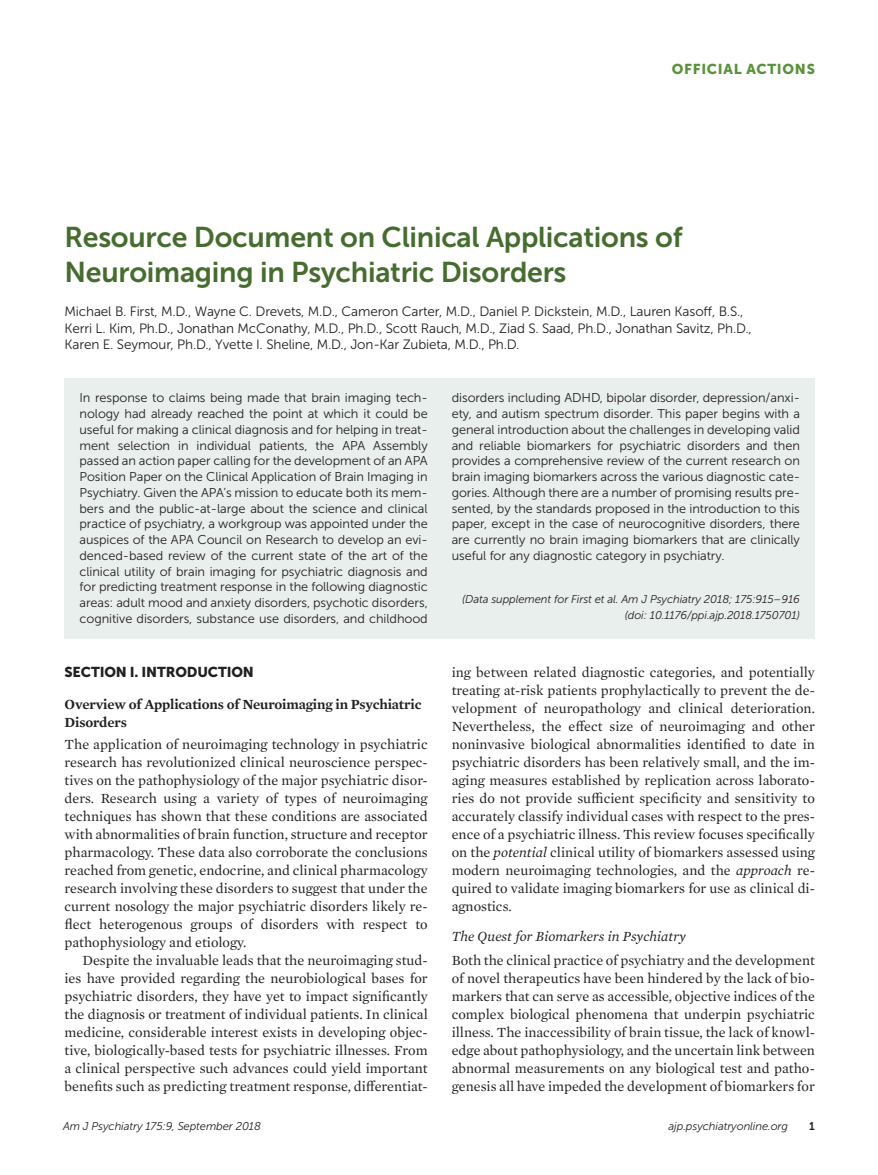
<style>
.page{position:relative;width:878px;height:1175px;background:#fff}
.page>*{position:absolute;margin:0;border:0;box-sizing:border-box;transform-origin:0 0}
.t1{font:28.5px/34.5px "Museo Sans 700";letter-spacing:-.01em;color:#466d2f}
.t2{font:14.25px/18px "Mercury Text G1";color:#231f20;text-align:justify}
.t3{font:600 14.25px/18px "Mercury Text G1";letter-spacing:-.01em;color:#231f20}
.t4{font:italic 14.25px "Mercury Text G1";color:#231f20}
.t5{font:14.25px "Museo Sans 900";letter-spacing:-.01em;color:#231f20}
.t6{font:14.25px "Museo Sans 900";letter-spacing:.05em;color:#59923a}
.t7{font:13.5px/16.5px "Museo Sans 300";letter-spacing:-.01em;color:#231f20}
.t8{font:12.75px/15.8px "Museo Sans 300";letter-spacing:-.005em;color:#231f20;text-align:justify}
.t9{font:italic 11.25px/15.8px "Museo Sans 300";letter-spacing:-.01em;color:#231f20;text-align:right}
.t10{font:11.25px "Museo Sans 700";color:#231f20}
.s1{font-style:italic}
</style>
<div class="page">
<div style="left:64px;top:378px;width:750px;height:261px;background:#e9efec"></div>
<p class="t6" style="left:672px;top:61px;width:144px">OFFICIAL ACTIONS</p>
<h1 class="t1" style="left:64px;top:220px;width:619px">Resource Document on Clinical Applications of<br>Neuroimaging in Psychiatric Disorders</h1>
<p class="t7" style="left:64px;top:303px;width:688px">Michael B. First, M.D., Wayne C. Drevets, M.D., Cameron Carter, M.D., Daniel P. Dickstein, M.D., Lauren Kasoff, B.S.,<br>Kerri L. Kim, Ph.D., Jonathan McConathy, M.D., Ph.D., Scott Rauch, M.D., Ziad S. Saad, Ph.D., Jonathan Savitz, Ph.D.,<br>Karen E. Seymour, Ph.D., Yvette I. Sheline, M.D., Jon-Kar Zubieta, M.D., Ph.D.</p>
<p class="t8" style="left:80px;top:390px;width:350px">In response to claims being made that brain imaging tech&shy;nology had already reached the point at which it could be useful for making a clinical diagnosis and for helping in treat&shy;ment selection in individual patients, the APA Assembly passed an action paper calling for the development of an APA Position Paper on the Clinical Application of Brain Imaging in Psychiatry. Given the APA’s mission to educate both its mem&shy;bers and the public-at-large about the science and clinical practice of psychiatry, a workgroup was appointed under the auspices of the APA Council on Research to develop an evi&shy;denced-based review of the current state of the art of the clinical utility of brain imaging for psychiatric diagnosis and for predicting treatment response in the following diagnostic areas: adult mood and anxiety disorders, psychotic disorders, cognitive disorders, substance use disorders, and childhood</p>
<p class="t8" style="left:451px;top:390px;width:350px">disorders including ADHD, bipolar disorder, depression/anxi&shy;ety, and autism spectrum disorder. This paper begins with a general introduction about the challenges in developing valid and reliable biomarkers for psychiatric disorders and then provides a comprehensive review of the current research on brain imaging biomarkers across the various diagnostic cate&shy;gories. Although there are a number of promising results pre&shy;sented, by the standards proposed in the introduction to this paper, except in the case of neurocognitive disorders, there are currently no brain imaging biomarkers that are clinically useful for any diagnostic category in psychiatry.</p>
<p class="t9" style="left:462px;top:591px;width:339px">(Data supplement for First et al. Am J Psychiatry 2018; 175:915–916 (doi: 10.1176/ppi.ajp.2018.1750701)</p>
<p class="t5" style="left:64px;top:664px;width:191px">SECTION I. INTRODUCTION</p>
<p class="t3" style="left:64px;top:694px;width:358px">Overview of Applications of Neuroimaging in Psychiatric<br>Disorders</p>
<p class="t2" style="left:64px;top:735px;width:365px">The application of neuroimaging technology in psychiatric research has revolutionized clinical neuroscience perspec&shy;tives on the pathophysiology of the major psychiatric disor&shy;ders. Research using a variety of types of neuroimaging techniques has shown that these conditions are associated with abnormalities of brain function, structure and receptor pharmacology. These data also corroborate the conclusions reached from genetic, endocrine, and clinical pharmacology research involving these disorders to suggest that under the current nosology the major psychiatric disorders likely re&shy;flect heterogenous groups of disorders with respect to pathophysiology and etiology.</p>
<p class="t2" style="left:64px;top:951px;width:365px;text-indent:18px">Despite the invaluable leads that the neuroimaging stud&shy;ies have provided regarding the neurobiological bases for psychiatric disorders, they have yet to impact significantly the diagnosis or treatment of individual patients. In clinical medicine, considerable interest exists in developing objec&shy;tive, biologically-based tests for psychiatric illnesses. From a clinical perspective such advances could yield important benefits such as predicting treatment response, differentiat-</p>
<p class="t2" style="left:451px;top:663px;width:365px">ing between related diagnostic categories, and potentially treating at-risk patients prophylactically to prevent the de&shy;velopment of neuropathology and clinical deterioration.<br>Nevertheless, the effect size of neuroimaging and other noninvasive biological abnormalities identified to date in psychiatric disorders has been relatively small, and the im&shy;aging measures established by replication across laborato&shy;ries do not provide sufficient specificity and sensitivity to accurately classify individual cases with respect to the pres&shy;ence of a psychiatric illness. This review focuses specifically on the <span class="s1">potential</span> clinical utility of biomarkers assessed using modern neuroimaging technologies, and the <span class="s1">approach</span> re&shy;quired to validate imaging biomarkers for use as clinical di&shy;agnostics.</p>
<p class="t4" style="left:451px;top:926px;width:236px">The Quest for Biomarkers in Psychiatry</p>
<p class="t2" style="left:451px;top:951px;width:365px">Both the clinical practice of psychiatry and the development of novel therapeutics have been hindered by the lack of bio&shy;markers that can serve as accessible, objective indices of the complex biological phenomena that underpin psychiatric illness. The inaccessibility of brain tissue, the lack of knowl&shy;edge about pathophysiology, and the uncertain link between abnormal measurements on any biological test and patho&shy;genesis all have impeded the development of biomarkers for</p>
<p class="t9" style="left:63px;top:1118px;width:199px">Am J Psychiatry 175:9, September 2018</p>
<p class="t9" style="left:668px;top:1118px;width:121px">ajp.psychiatryonline.org</p>
<p class="t10" style="left:809px;top:1119px;width:7px">1</p>
</div>
